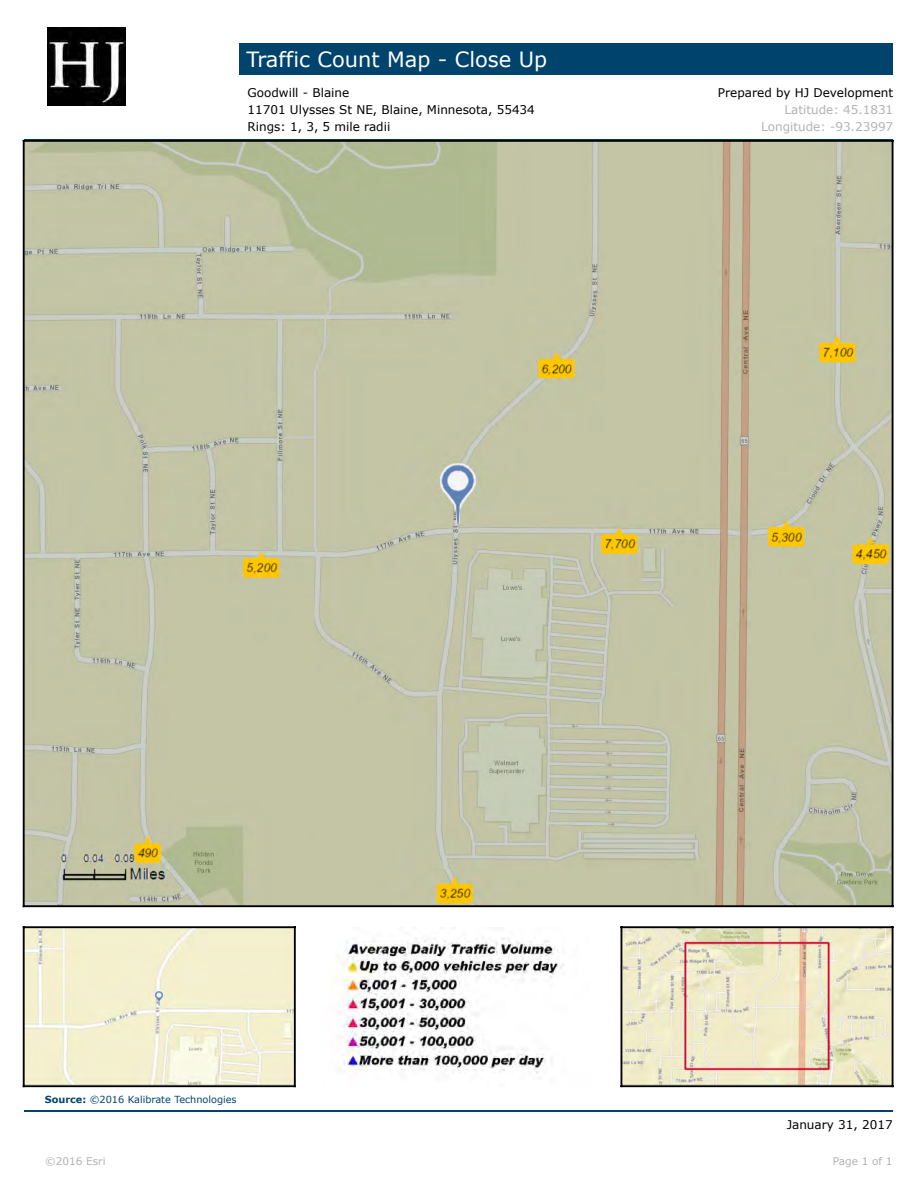
<style>
.page{position:relative;width:918px;height:1188px;background:#fff}
.page>*{position:absolute;margin:0;border:0;box-sizing:border-box;transform-origin:0 0}
.t1{font:21px "Verdana";color:#fff}
.t2{font:12px "Verdana";color:#000}
.t3{font:12px "Verdana";color:#b4b1b1}
.t4{font:10.5px "Verdana";color:#b4b1b1}
.t5{font:9.75px "Verdana";color:#00436d}
.s1{font-weight:700}
</style>
<div class="page">
<div style="left:240px;top:43px;width:653px;height:32px;background:#00436d"></div>
<img style="left:47px;top:27px;width:79px;height:78px">
<hr style="left:24px;top:139px;width:869px;height:2px;background:#00436d">
<img style="left:25px;top:142px;width:867px;height:763px">
<hr style="left:23px;top:140px;width:2px;height:767px;background:#000">
<hr style="left:23px;top:140px;width:871px;height:2px;background:#000">
<hr style="left:892px;top:140px;width:2px;height:767px;background:#000">
<hr style="left:23px;top:905px;width:871px;height:2px;background:#000">
<img style="left:25px;top:928px;width:269px;height:156px">
<hr style="left:23px;top:926px;width:2px;height:161px;background:#000">
<hr style="left:23px;top:926px;width:273px;height:2px;background:#000">
<hr style="left:294px;top:926px;width:2px;height:161px;background:#000">
<hr style="left:23px;top:1085px;width:273px;height:2px;background:#000">
<img style="left:331px;top:927px;width:233px;height:147px">
<img style="left:622px;top:928px;width:270px;height:156px">
<hr style="left:621px;top:926px;width:1px;height:161px;background:#000">
<hr style="left:621px;top:926px;width:273px;height:2px;background:#000">
<hr style="left:892px;top:926px;width:2px;height:161px;background:#000">
<hr style="left:621px;top:1085px;width:273px;height:2px;background:#000">
<hr style="left:24px;top:1110px;width:869px;height:2px;background:#00436d">
<h1 class="t1" style="left:246px;top:45px;width:302px">Traffic Count Map - Close Up</h1>
<p class="t2" style="left:248px;top:84px;width:103px">Goodwill - Blaine</p>
<p class="t2" style="left:718px;top:84px;width:177px">Prepared by HJ Development</p>
<p class="t2" style="left:248px;top:101px;width:289px">11701 Ulysses St NE, Blaine, Minnesota, 55434</p>
<p class="t3" style="left:785px;top:101px;width:110px">Latitude: 45.1831</p>
<p class="t2" style="left:248px;top:119px;width:144px">Rings: 1, 3, 5 mile radii</p>
<p class="t3" style="left:761px;top:119px;width:134px">Longitude: -93.23997</p>
<p class="t5" style="left:45px;top:1093px;width:193px"><span class="s1">Source:</span> ©2016 Kalibrate Technologies</p>
<p class="t2" style="left:787px;top:1116px;width:107px">January 31, 2017</p>
<p class="t4" style="left:45px;top:1154px;width:62px">©2016 Esri</p>
<p class="t4" style="left:833px;top:1154px;width:61px">Page 1 of 1</p>
</div>
